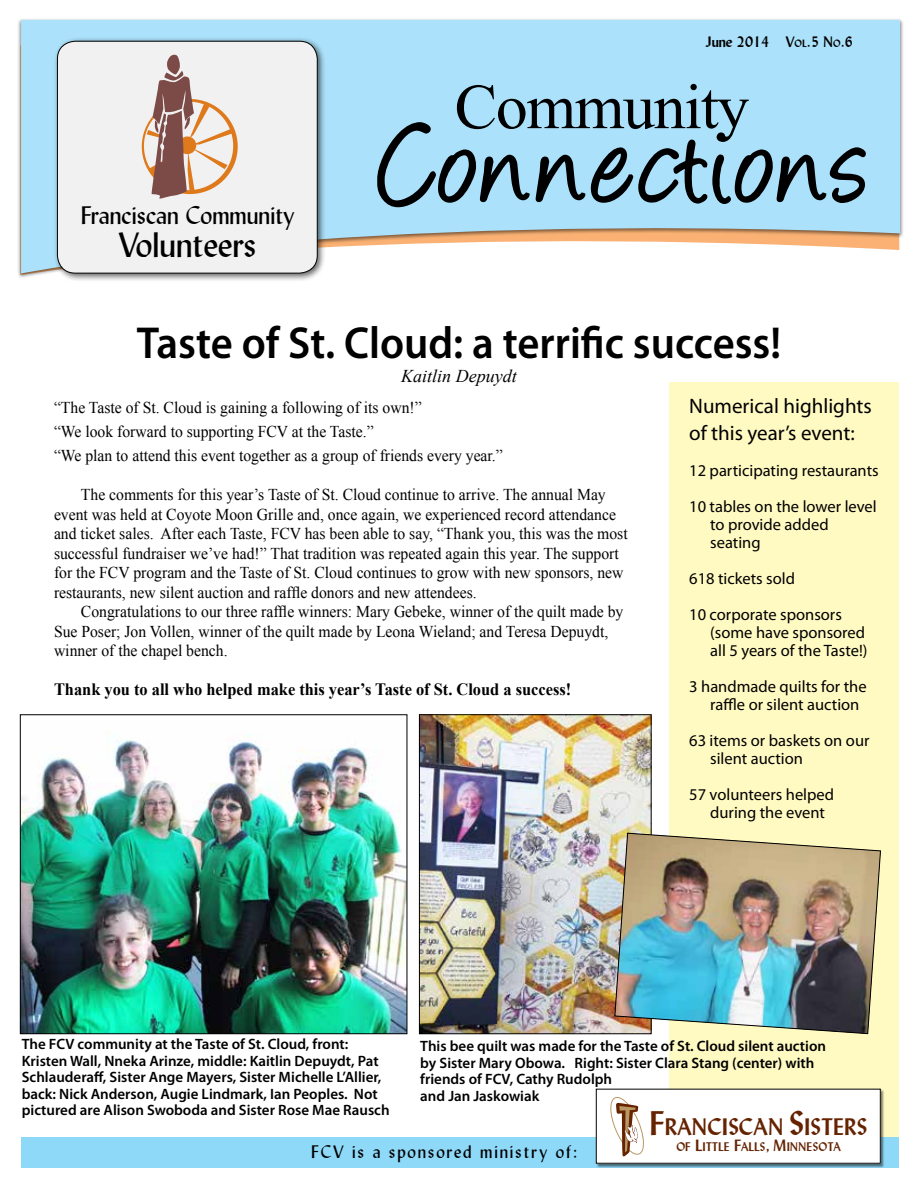
<style>
.page{position:relative;width:918px;height:1188px;background:#fff}
.page>*{position:absolute;margin:0;border:0;box-sizing:border-box;transform-origin:0 0}
.t1{font:132.9px "Angelina";letter-spacing:.03em;color:#000}
.t2{font:63.75px "Times New Roman";letter-spacing:-.02em;color:#000}
.t3{font:600 45px "Myriad Pro";color:#000;scale:.95 1}
.t4{font:35.25px "Lydian BT";color:#000}
.t5{font:25.2px "Lydian BT";color:#000}
.t6{font:700 23.7px "Lydian BT";color:#652300}
.t7{font:21px/27px "Myriad Pro";color:#000}
.t8{font:18px "Lydian BT";letter-spacing:.1em;color:#000}
.t9{font:italic 18px "Times New Roman";color:#000}
.t10{font:700 17.25px "Times New Roman";color:#000;scale:.95 1}
.t11{font:16.5px/19.5px "Times New Roman";color:#000;scale:.95 1}
.t12{font:16.5px/18px "Myriad Pro";color:#000}
.t13{font:600 15px/16.5px "Myriad Pro";color:#000}
.t14{font:700 15px "Lydian BT";color:#000}
.t15{font:700 12.45px "Lydian BT";letter-spacing:-.005em;color:#652300}
.s1{font-style:inherit}
.s2{font-size:10.5px}
.s3{font-size:33.9px}
.s4{font-size:16.2px}
.s5{font-size:17.7px}
</style>
<div class="page">
<div style="left:669px;top:382px;width:229px;height:756px;background:#fffac2"></div>
<div style="left:22px;top:1137px;width:877px;height:31px;background:#8ed8f8"></div>
<div style="left:18px;top:19px;width:886px;height:260px;background:#000;opacity:.5"></div>
<svg style="left:21px;top:20px;width:879px;height:254px;background:#b9e1f2"></svg>
<div style="left:53px;top:37px;width:273px;height:245px;background:#000;opacity:.6"></div>
<div style="left:57px;top:41px;width:260px;height:232px;background:#f1f1f2;border-radius:18px"></div>
<div style="left:57px;top:41px;width:261px;height:233px;border:1px solid #000;border-radius:18px"></div>
<svg style="left:142px;top:54px;width:96px;height:145px"></svg>
<svg style="left:376px;top:121px;width:99px;height:87px;background:#96c5db"></svg>
<svg style="left:481px;top:154px;width:105px;height:49px;background:#8cb9cd"></svg>
<svg style="left:592px;top:132px;width:275px;height:73px;background:#93c1d6"></svg>
<img style="left:22px;top:732px;width:383px;height:300px">
<div style="left:20px;top:714px;width:387px;height:320px;border:1px solid #000"></div>
<img style="left:421px;top:716px;width:229px;height:316px">
<div style="left:419px;top:714px;width:233px;height:320px;border:1px solid #000"></div>
<img style="left:614px;top:832px;width:267px;height:202px">
<div style="left:596px;top:1089px;width:289px;height:78px;background:#000;opacity:.5"></div>
<div style="left:596px;top:1089px;width:284px;height:74px;background:#fff"></div>
<svg style="left:610px;top:1097px;width:34px;height:60px"></svg>
<h3 class="t5" style="left:81px;top:200px;width:215px">Franciscan Community</h3>
<h3 class="t4" style="left:119px;top:223px;width:139px">Volunteers</h3>
<p class="t14" style="left:706px;top:33px;width:149px">June 2014 <span class="s1">V</span><span class="s2">OL</span><span class="s1">.5 N</span><span class="s2">O</span><span class="s1">.6</span></p>
<h2 class="t2" style="left:455px;top:64px;width:296px">Community</h2>
<h1 class="t1" style="left:382px;top:109px;width:487px">Connections</h1>
<h3 class="t3" style="left:137px;top:315px;width:680px">Taste of St. Cloud: a terrific success!</h3>
<p class="t9" style="left:401px;top:364px;width:117px">Kaitlin Depuydt</p>
<p class="t11" style="left:54px;top:396px;width:474px;line-height:24px">“The Taste of St. Cloud is gaining a following of its own!”<br>“We look forward to supporting FCV at the Taste.”<br>“We plan to attend this event together as a group of friends every year.”</p>
<p class="t11" style="left:54px;top:485px;width:605px;text-indent:27px">The comments for this year’s Taste of St. Cloud continue to arrive. The annual May event was held at Coyote Moon Grille and, once again, we experienced record attendance and ticket sales. After each Taste, FCV has been able to say, “Thank you, this was the most successful fundraiser we’ve had!” That tradition was repeated again this year. The support for the FCV program and the Taste of St. Cloud continues to grow with new sponsors, new restaurants, new silent auction and raffle donors and new attendees.</p>
<p class="t11" style="left:54px;top:602px;width:601px;text-indent:27px">Congratulations to our three raffle winners: Mary Gebeke, winner of the quilt made by<br>Sue Poser; Jon Vollen, winner of the quilt made by Leona Wieland; and Teresa Depuydt, winner of the chapel bench.</p>
<p class="t10" style="left:54px;top:678px;width:546px">Thank you to all who helped make this year’s Taste of St. Cloud a success!</p>
<p class="t7" style="left:689px;top:392px;width:184px">Numerical highlights of this year’s event:</p>
<p class="t12" style="left:689px;top:452px;width:191px;line-height:36px">12 participating restaurants<br>10 tables on the lower level</p>
<p class="t12" style="left:710px;top:515px;width:120px">to provide added seating</p>
<p class="t12" style="left:689px;top:560px;width:154px;line-height:36px">618 tickets sold<br>10 corporate sponsors</p>
<p class="t12" style="left:710px;top:623px;width:159px">(some have sponsored all 5 years of the Taste!)</p>
<p class="t12" style="left:710px;top:677px;width:158px;text-indent:-21px">3 handmade quilts for the raffle or silent auction</p>
<p class="t12" style="left:710px;top:731px;width:161px;text-indent:-21px">63 items or baskets on our silent auction</p>
<p class="t12" style="left:710px;top:785px;width:125px;text-indent:-21px">57 volunteers helped during the event</p>
<p class="t13" style="left:22px;top:1036px;width:369px">The FCV community at the Taste of St. Cloud, front:<br>Kristen Wall, Nneka Arinze, middle: Kaitlin Depuydt, Pat Schlauderaff, Sister Ange Mayers, Sister Michelle L’Allier, back: Nick Anderson, Augie Lindmark, Ian Peoples. Not pictured are Alison Swoboda and Sister Rose Mae Rausch</p>
<p class="t13" style="left:420px;top:1038px;width:407px">This bee quilt was made for the Taste of St. Cloud silent auction by Sister Mary Obowa. Right: Sister Clara Stang (center) with friends of FCV, Cathy Rudolph<br>and Jan Jaskowiak</p>
<h3 class="t6" style="left:650px;top:1112px;width:219px"><span class="s3">F</span>RANCISCAN <span class="s3">S</span>ISTERS</h3>
<p class="t15" style="left:676px;top:1139px;width:166px">OF <span class="s4">L</span>ITTLE <span class="s4">F</span>ALLS<span class="s5">,</span> <span class="s4">M</span>INN ESOTA</p>
<p class="t8" style="left:311px;top:1141px;width:268px">FCV is a sponsored ministry of:</p>
</div>
